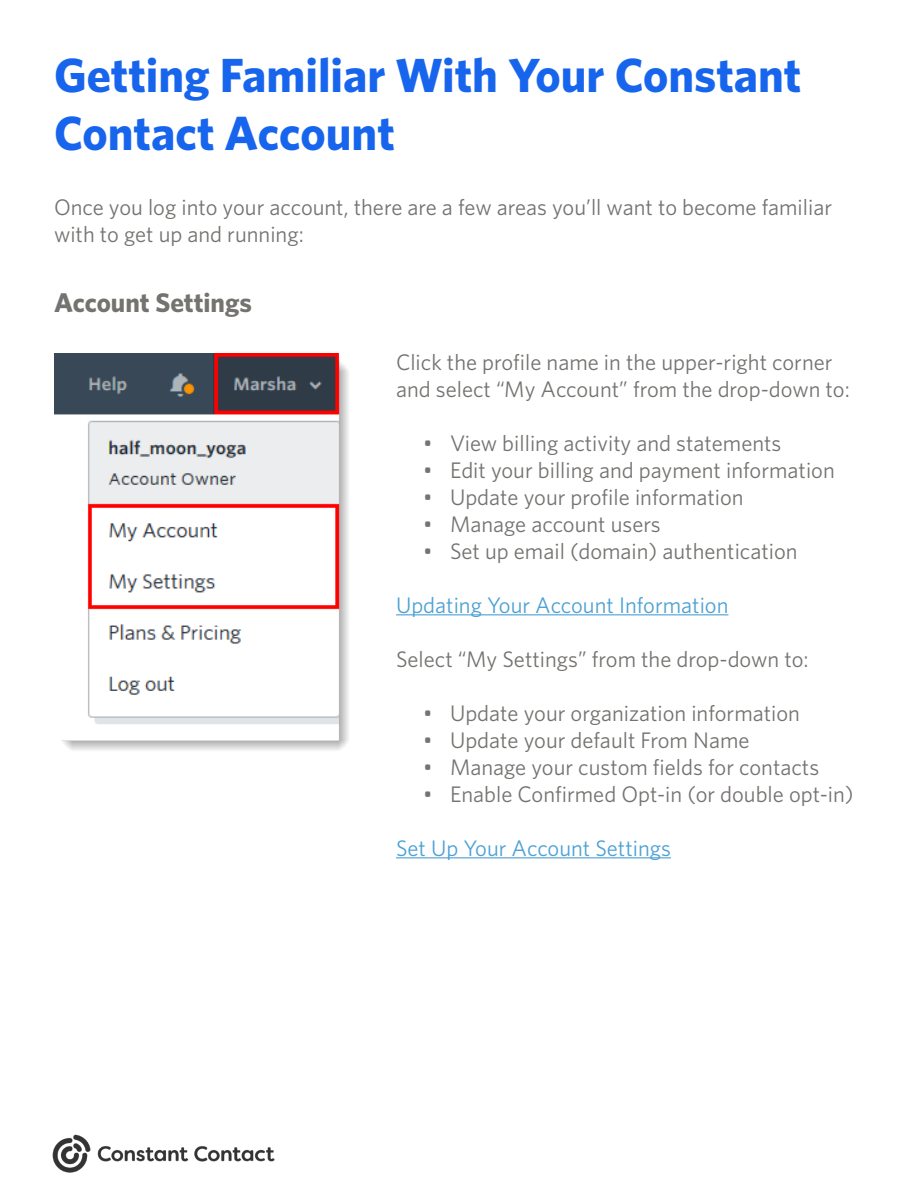
<style>
.page{position:relative;width:918px;height:1188px;background:#fff}
.page>*{position:absolute;margin:0;border:0;box-sizing:border-box;transform-origin:0 0}
.t1{font:700 48px/57.6px "Whitney";color:#1865ed}
.t2{font:700 27px "Whitney";color:#757370}
.t3{font:22.5px/27px "Whitney";color:#757370}
.t4{font:22.5px "Whitney";color:#4da1d4}
</style>
<div class="page">
<img style="left:53px;top:1134px;width:222px;height:39px">
<hr style="left:396px;top:614px;width:332px;height:1px;background:#4da1d4">
<hr style="left:396px;top:857px;width:275px;height:1px;background:#4da1d4">
<img style="left:55px;top:354px;width:294px;height:396px">
<h1 class="t1" style="left:54px;top:46px;width:749px">Getting Familiar With Your Constant<br>Contact Account</h1>
<p class="t3" style="left:54px;top:193px;width:780px">Once you log into your account, there are a few areas you’ll want to become familiar with to get up and running:</p>
<p class="t2" style="left:54px;top:285px;width:200px">Account Settings</p>
<p class="t3" style="left:396px;top:348px;width:455px">Click the profile name in the upper-right corner and select “My Account” from the drop-down to:</p>
<p class="t3" style="left:423px;top:429px;width:360px">• View billing activity and statements</p>
<p class="t3" style="left:423px;top:456px;width:413px">• Edit your billing and payment information</p>
<p class="t3" style="left:423px;top:483px;width:322px">• Update your profile information</p>
<p class="t3" style="left:423px;top:510px;width:239px">• Manage account users</p>
<p class="t3" style="left:423px;top:537px;width:376px">• Set up email (domain) authentication</p>
<p class="t4" style="left:396px;top:590px;width:334px">Updating Your Account Information</p>
<p class="t3" style="left:396px;top:645px;width:414px">Select “My Settings” from the drop-down to:</p>
<p class="t3" style="left:423px;top:699px;width:378px">• Update your organization information</p>
<p class="t3" style="left:423px;top:726px;width:328px">• Update your default From Name</p>
<p class="t3" style="left:423px;top:753px;width:398px">• Manage your custom fields for contacts</p>
<p class="t3" style="left:423px;top:780px;width:432px">• Enable Confirmed Opt-in (or double opt-in)</p>
<p class="t4" style="left:396px;top:833px;width:276px">Set Up Your Account Settings</p>
</div>
